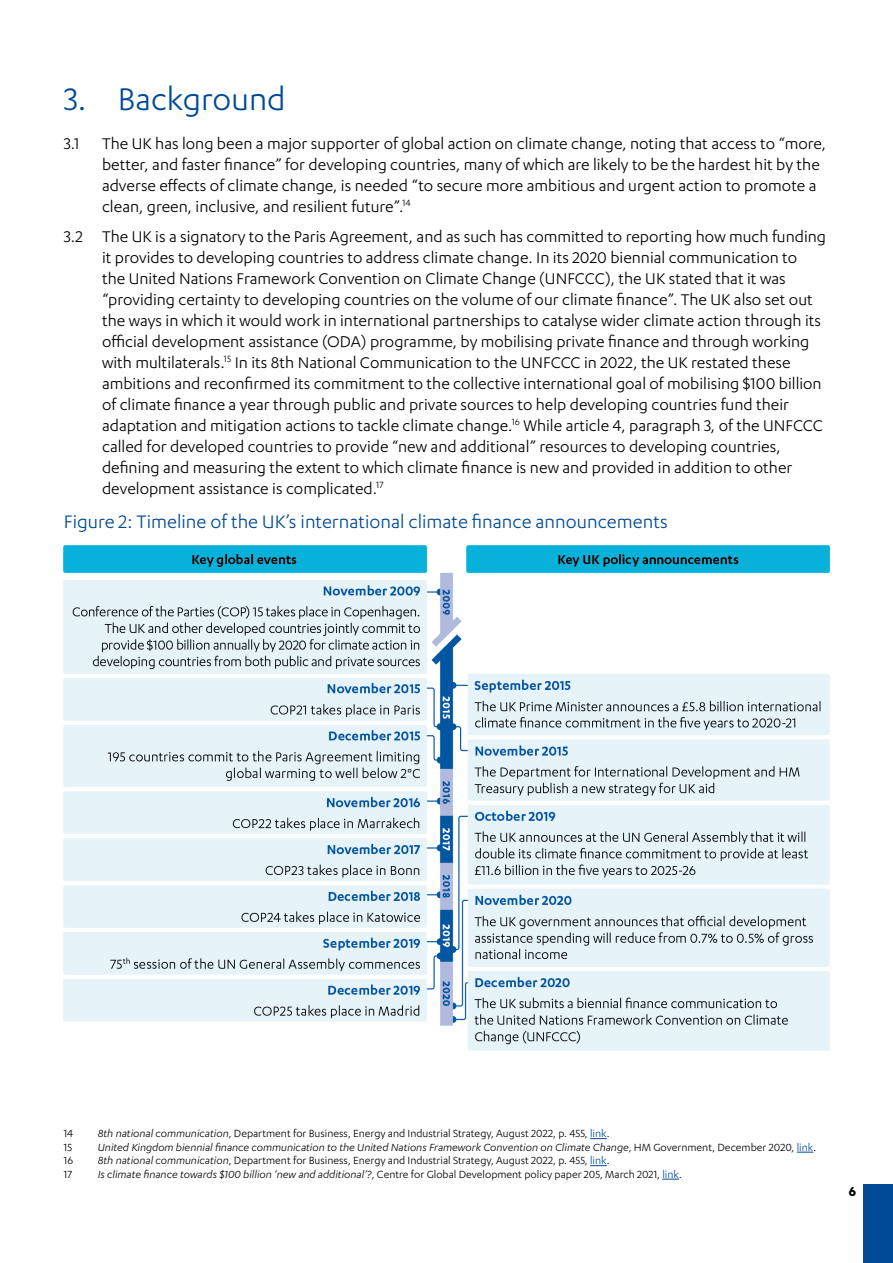
<style>
.page{position:relative;width:893px;height:1263px;background:#fff}
.page>*{position:absolute;margin:0;border:0;box-sizing:border-box;transform-origin:0 0}
.t1{font:36px "Karbon";color:#004a97}
.t2{font:21px "Karbon";color:#004a97}
.t3{font:18px/21px "Karbon";color:#000}
.t4{font:700 15px "Karbon";color:#000}
.t5{font:italic 12px "Karbon";color:#000}
.t6{font:12px "Karbon";color:#000}
.s1{font-style:italic}
.s2{color:#004a97}
.s3{font-style:normal}
.s4{font-style:normal;color:#004a97}
</style>
<div class="page">
<div style="left:863px;top:1184px;width:30px;height:79px;background:#004a97"></div>
<img style="left:64px;top:546px;width:766px;height:505px">
<svg style="left:590px;top:1138px;width:17px;height:1px"></svg>
<svg style="left:797px;top:1152px;width:16px;height:1px"></svg>
<svg style="left:590px;top:1165px;width:17px;height:1px"></svg>
<svg style="left:662px;top:1179px;width:17px;height:1px"></svg>
<h1 class="t1" style="left:64px;top:79px;width:223px">3. Background</h1>
<p class="t3" style="left:102px;top:132px;width:726px;text-indent:-38px">3.1 The UK has long been a major supporter of global action on climate change, noting that access to “more, better, and faster finance” for developing countries, many of which are likely to be the hardest hit by the adverse effects of climate change, is needed “to secure more ambitious and urgent action to promote a clean, green, inclusive, and resilient future”.<sup>14</sup></p>
<p class="t3" style="left:102px;top:225px;width:725px;text-indent:-38px">3.2 The UK is a signatory to the Paris Agreement, and as such has committed to reporting how much funding it provides to developing countries to address climate change. In its 2020 biennial communication to<br>the United Nations Framework Convention on Climate Change (UNFCCC), the UK stated that it was “providing certainty to developing countries on the volume of our climate finance”. The UK also set out the ways in which it would work in international partnerships to catalyse wider climate action through its official development assistance (ODA) programme, by mobilising private finance and through working with multilaterals.<sup>15</sup> In its 8th National Communication to the UNFCCC in 2022, the UK restated these ambitions and reconfirmed its commitment to the collective international goal of mobilising $100 billion of climate finance a year through public and private sources to help developing countries fund their adaptation and mitigation actions to tackle climate change.<sup>16</sup> While article 4, paragraph 3, of the UNFCCC called for developed countries to provide “new and additional” resources to developing countries, defining and measuring the extent to which climate finance is new and provided in addition to other development assistance is complicated.<sup>17</sup></p>
<p class="t2" style="left:64px;top:510px;width:605px">Figure 2: Timeline of the UK’s international climate finance announcements</p>
<p class="t6" style="left:64px;top:1127px;width:11px">14</p>
<p class="t6" style="left:98px;top:1127px;width:513px"><span class="s1">8th national communication</span>, Department for Business, Energy and Industrial Strategy, August 2022, p. 455, <span class="s2">link</span>.</p>
<p class="t6" style="left:64px;top:1141px;width:10px">15</p>
<p class="t5" style="left:98px;top:1141px;width:720px">United Kingdom biennial finance communication to the United Nations Framework Convention on Climate Change<span class="s3">, HM Government, December 2020,</span> <span class="s4">link</span><span class="s3">.</span></p>
<p class="t6" style="left:64px;top:1154px;width:11px">16</p>
<p class="t6" style="left:98px;top:1154px;width:513px"><span class="s1">8th national communication</span>, Department for Business, Energy and Industrial Strategy, August 2022, p. 455, <span class="s2">link</span>.</p>
<p class="t6" style="left:64px;top:1168px;width:10px">17</p>
<p class="t5" style="left:98px;top:1168px;width:586px">Is climate finance towards $100 billion ‘new and additional’?<span class="s3">, Centre for Global Development policy paper 205, March 2021,</span> <span class="s4">link</span><span class="s3">.</span></p>
<p class="t4" style="left:849px;top:1183px;width:9px">6</p>
</div>
